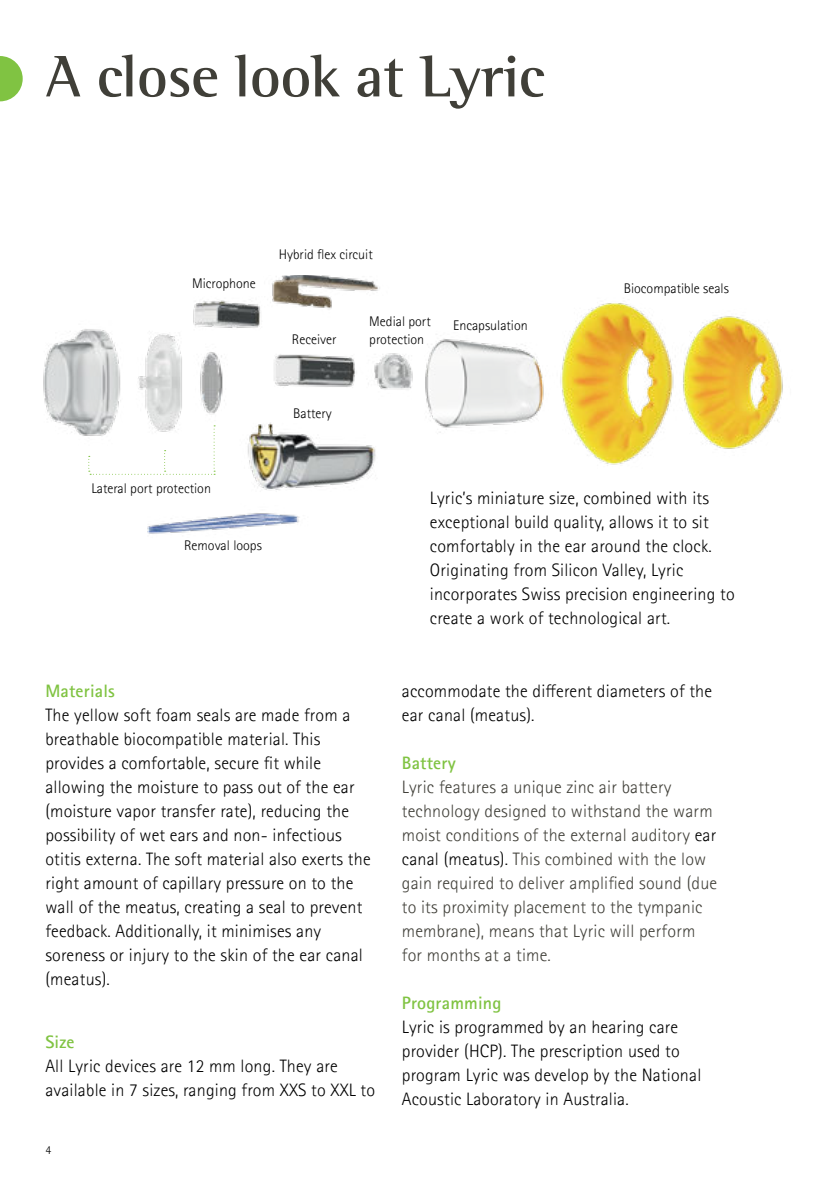
<style>
.page{position:relative;width:840px;height:1191px;background:#fff}
.page>*{position:absolute;margin:0;border:0;box-sizing:border-box;transform-origin:0 0}
.t1{font:700 60px "Rotis Semifor Phonak";letter-spacing:-.01em;color:#403f38}
.t2{font:300 18px/24px "Rotis Sansfor Phonak";letter-spacing:.01em;color:#000}
.t3{font:300 18px/24px "Rotis Sansfor Phonak";letter-spacing:.01em;color:#403f38}
.t4{font:700 18px "Rotis Sansfor Phonak";letter-spacing:.01em;color:#80c342}
.t5{font:300 14px/17.8px "Rotis Sansfor Phonak";color:#000}
.t6{font:300 12px "Rotis Sansfor Phonak";color:#000}
.s1{color:#000}
</style>
<div class="page">
<img style="left:43px;top:275px;width:740px;height:259px">
<svg style="left:88px;top:425px;width:127px;height:50px"></svg>
<svg style="left:0;top:56px;width:23px;height:45px"></svg>
<h1 class="t1" style="left:45px;top:52px;width:500px">A close look at Lyric</h1>
<p class="t5" style="left:192px;top:274px;width:65px">Microphone</p>
<p class="t5" style="left:279px;top:246px;width:95px">Hybrid flex circuit</p>
<p class="t5" style="left:292px;top:330px;width:46px">Receiver</p>
<p class="t5" style="left:293px;top:405px;width:40px">Battery</p>
<p class="t5" style="left:369px;top:312px;width:63px">Medial port protection</p>
<p class="t5" style="left:453px;top:316px;width:76px">Encapsulation</p>
<p class="t5" style="left:623px;top:279px;width:106px">Biocompatible seals</p>
<p class="t5" style="left:91px;top:479px;width:121px">Lateral port protection</p>
<p class="t5" style="left:184px;top:536px;width:79px">Removal loops</p>
<p class="t2" style="left:429px;top:486px;width:306px">Lyric’s miniature size, combined with its exceptional build quality, allows it to sit comfortably in the ear around the clock.<br>Originating from Silicon Valley, Lyric incorporates Swiss precision engineering to create a work of technological art.</p>
<p class="t4" style="left:45px;top:683px;width:71px">Materials</p>
<p class="t2" style="left:45px;top:704px;width:326px">The yellow soft foam seals are made from a breathable biocompatible material. This provides a comfortable, secure fit while allowing the moisture to pass out of the ear (moisture vapor transfer rate), reducing the possibility of wet ears and non- infectious otitis externa. The soft material also exerts the right amount of capillary pressure on to the wall of the meatus, creating a seal to prevent feedback. Additionally, it minimises any soreness or injury to the skin of the ear canal (meatus).</p>
<p class="t4" style="left:45px;top:1034px;width:31px">Size</p>
<p class="t2" style="left:45px;top:1054px;width:331px">All Lyric devices are 12 mm long. They are available in 7 sizes, ranging from XXS to XXL to</p>
<p class="t6" style="left:45px;top:1144px;width:7px">4</p>
<p class="t2" style="left:401px;top:679px;width:311px">accommodate the different diameters of the ear canal (meatus).</p>
<p class="t4" style="left:401px;top:755px;width:55px">Battery</p>
<p class="t3" style="left:401px;top:775px;width:316px">Lyric features a unique zinc air battery technology designed to withstand the warm moist conditions of the external auditory <span class="s1">ear canal (meatus).</span> This combined with the low gain required to deliver amplified sound (due to its proximity placement to the tympanic membrane), means that Lyric will perform for months at a time.</p>
<p class="t4" style="left:401px;top:995px;width:101px">Programming</p>
<p class="t2" style="left:401px;top:1015px;width:301px">Lyric is programmed by an hearing care provider (HCP). The prescription used to program Lyric was develop by the National Acoustic Laboratory in Australia.</p>
</div>
